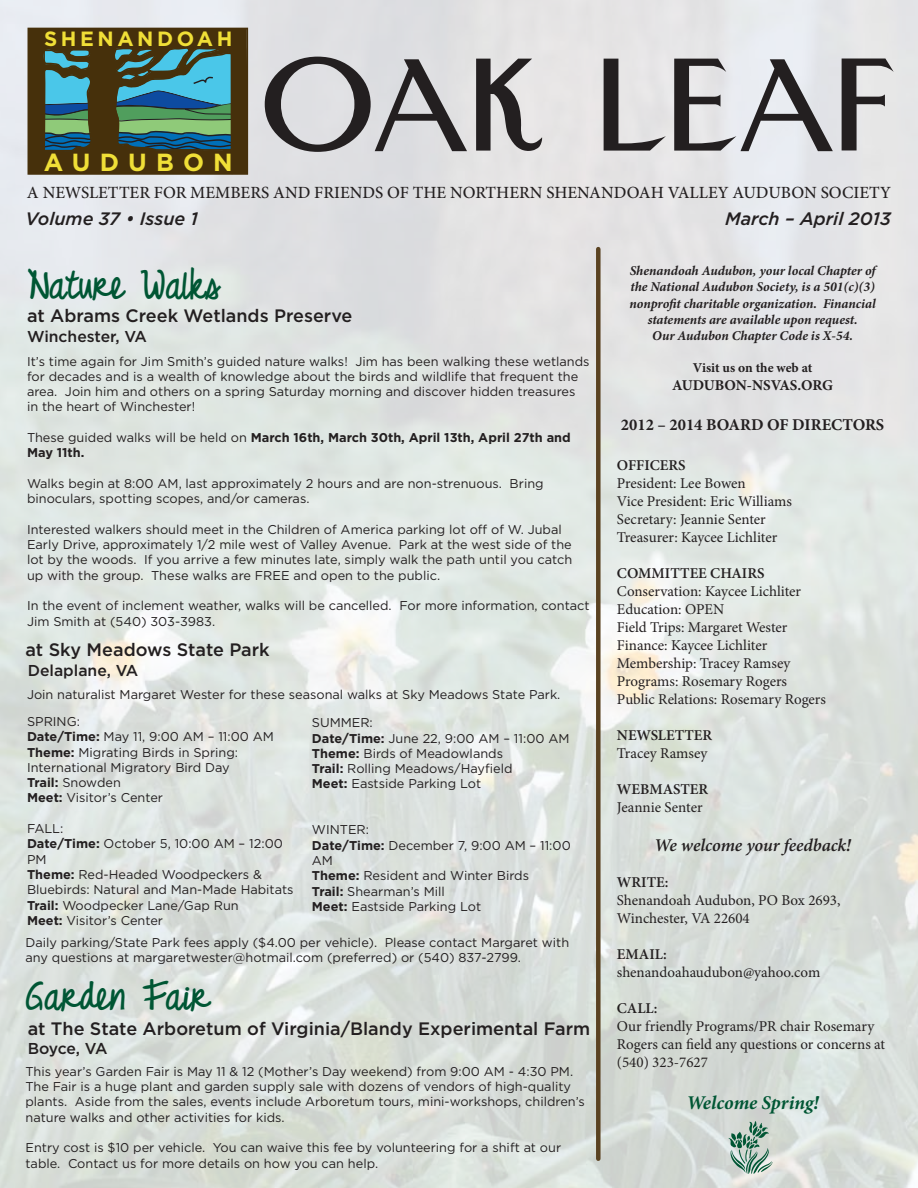
<style>
.page{position:relative;width:918px;height:1188px;background:#fff}
.page>*{position:absolute;margin:0;border:0;box-sizing:border-box;transform-origin:0 0}
.t1{font:108px "Cygnet";color:#231f20}
.t2{font:54px "HFF Floral Stencil";color:#005634}
.t3{font:700 36px "Just Realize";color:#005634}
.t4{font:700 24.75px "Gotham";letter-spacing:.37em;color:#f0df37}
.t5{font:700 20.55px "Gotham";letter-spacing:.17em;color:#f0df37}
.t6{font:italic 700 19.5px "Minion Pro";letter-spacing:-.005em;color:#005634}
.t7{font:500 18px "Gotham";color:#231f20}
.t8{font:italic 500 18px "Gotham";color:#231f20}
.t9{font:italic 600 18px "Minion Pro";letter-spacing:-.005em;color:#231f20}
.t10{font:500 17.1px "Minion Pro";color:#231f20}
.t11{font:700 16.5px "Minion Pro";color:#231f20}
.t12{font:500 15.75px "Gotham";color:#231f20}
.t13{font:15px/18px "Minion Pro";color:#231f20}
.t14{font:600 15px "Minion Pro";color:#231f20}
.t15{font:700 15px "Minion Pro";letter-spacing:-.01em;color:#231f20}
.t16{font:italic 700 13.5px/16.2px "Minion Pro";letter-spacing:-.005em;color:#231f20;text-align:center}
.t17{font:700 13.5px "Minion Pro";letter-spacing:-.005em;color:#231f20}
.t18{font:12.75px/15.3px "Gotham";color:#231f20}
.t19{font:700 12.75px/15.3px "Gotham";color:#231f20}
.s1{font-weight:400}
.s2{font-weight:700}
</style>
<div class="page">
<img style="left:0;top:0;width:918px;height:1188px">
<svg style="left:27px;top:27px;width:222px;height:148px;background:#465c4a"></svg>
<div style="left:596px;top:249px;width:5px;height:910px;background:#5a4221"></div>
<h3 class="t5" style="left:44px;top:25px;width:190px">SHENANDOAH</h3>
<h3 class="t4" style="left:44px;top:146px;width:190px">AUDUBON</h3>
<h1 class="t1" style="left:261px;top:52px;width:640px">OAK LEAF</h1>
<h3 class="t10" style="left:27px;top:181px;width:866px">A NEWSLETTER FOR MEMBERS AND FRIENDS OF THE NORTHERN SHENANDOAH VALLEY AUDUBON SOCIETY</h3>
<h3 class="t8" style="left:26px;top:208px;width:174px">Volume 37 • Issue 1</h3>
<h3 class="t8" style="left:725px;top:208px;width:167px">March – April 2013</h3>
<h3 class="t3" style="left:28px;top:266px;width:194px">Nature Walks</h3>
<h3 class="t7" style="left:27px;top:305px;width:327px">at Abrams Creek Wetlands Preserve</h3>
<p class="t12" style="left:27px;top:327px;width:122px">Winchester, VA</p>
<p class="t18" style="left:27px;top:353px;width:564px">It’s time again for Jim Smith’s guided nature walks! Jim has been walking these wetlands for decades and is a wealth of knowledge about the birds and wildlife that frequent the area. Join him and others on a spring Saturday morning and discover hidden treasures in the heart of Winchester!</p>
<p class="t19" style="left:27px;top:430px;width:545px"><span class="s1">These guided walks will be held on</span> March 16th, March 30th, April 13th, April 27th and<br>May 11th.</p>
<p class="t18" style="left:27px;top:476px;width:518px">Walks begin at 8:00 AM, last approximately 2 hours and are non-strenuous. Bring binoculars, spotting scopes, and/or cameras.</p>
<p class="t18" style="left:27px;top:521px;width:547px">Interested walkers should meet in the Children of America parking lot off of W. Jubal Early Drive, approximately 1/2 mile west of Valley Avenue. Park at the west side of the lot by the woods. If you arrive a few minutes late, simply walk the path until you catch up with the group. These walks are FREE and open to the public.</p>
<p class="t18" style="left:27px;top:598px;width:564px">In the event of inclement weather, walks will be cancelled. For more information, contact<br>Jim Smith at (540) 303-3983.</p>
<h3 class="t7" style="left:26px;top:639px;width:246px">at Sky Meadows State Park</h3>
<p class="t12" style="left:28px;top:662px;width:112px">Delaplane, VA</p>
<p class="t18" style="left:27px;top:714px;width:248px">SPRING:<br><span class="s2">Date/Time:</span> May 11, 9:00 AM – 11:00 AM<br><span class="s2">Theme:</span> Migrating Birds in Spring:<br>International Migratory Bird Day<br><span class="s2">Trail:</span> Snowden<br><span class="s2">Meet:</span> Visitor’s Center</p>
<p class="t18" style="left:27px;top:821px;width:268px">FALL:<br><span class="s2">Date/Time:</span> October 5, 10:00 AM – 12:00<br>PM<br><span class="s2">Theme:</span> Red-Headed Woodpeckers &amp;<br>Bluebirds: Natural and Man-Made Habitats<br><span class="s2">Trail:</span> Woodpecker Lane/Gap Run<br><span class="s2">Meet:</span> Visitor’s Center</p>
<p class="t18" style="left:27px;top:686px;width:535px">Join naturalist Margaret Wester for these seasonal walks at Sky Meadows State Park.</p>
<p class="t18" style="left:312px;top:715px;width:259px">SUMMER:<br><span class="s2">Date/Time:</span> June 22, 9:00 AM – 11:00 AM<br><span class="s2">Theme:</span> Birds of Meadowlands<br><span class="s2">Trail:</span> Rolling Meadows/Hayfield<br><span class="s2">Meet:</span> Eastside Parking Lot</p>
<p class="t18" style="left:312px;top:822px;width:260px">WINTER:<br><span class="s2">Date/Time:</span> December 7, 9:00 AM – 11:00<br>AM<br><span class="s2">Theme:</span> Resident and Winter Birds<br><span class="s2">Trail:</span> Shearman’s Mill<br><span class="s2">Meet:</span> Eastside Parking Lot</p>
<p class="t18" style="left:26px;top:934px;width:545px">Daily parking/State Park fees apply ($4.00 per vehicle). Please contact Margaret with any questions at margaretwester@hotmail.com (preferred) or (540) 837-2799.</p>
<h3 class="t3" style="left:26px;top:976px;width:186px">Garden Fair</h3>
<h3 class="t7" style="left:28px;top:1019px;width:564px">at The State Arboretum of Virginia/Blandy Experimental Farm</h3>
<p class="t12" style="left:28px;top:1040px;width:81px">Boyce, VA</p>
<p class="t18" style="left:26px;top:1063px;width:561px">This year’s Garden Fair is May 11 &amp; 12 (Mother’s Day weekend) from 9:00 AM - 4:30 PM.<br>The Fair is a huge plant and garden supply sale with dozens of vendors of high-quality plants. Aside from the sales, events include Arboretum tours, mini-workshops, children’s nature walks and other activities for kids.</p>
<p class="t18" style="left:26px;top:1140px;width:537px">Entry cost is $10 per vehicle. You can waive this fee by volunteering for a shift at our table. Contact us for more details on how you can help.</p>
<p class="t16" style="left:630px;top:263px;width:248px">Shenandoah Audubon, your local Chapter of the National Audubon Society, is a 501(c)(3) nonprofit charitable organization. Financial statements are available upon request.<br>Our Audubon Chapter Code is X-54.</p>
<p class="t17" style="left:693px;top:359px;width:121px">Visit us on the web at</p>
<p class="t15" style="left:672px;top:375px;width:163px">AUDUBON-NSVAS.ORG</p>
<p class="t11" style="left:621px;top:413px;width:265px">2012 – 2014 BOARD OF DIRECTORS</p>
<p class="t14" style="left:617px;top:454px;width:70px">OFFICERS</p>
<p class="t13" style="left:617px;top:474px;width:177px">President: Lee Bowen<br>Vice President: Eric Williams<br>Secretary: Jeannie Senter<br>Treasurer: Kaycee Lichliter</p>
<p class="t14" style="left:617px;top:562px;width:149px">COMMITTEE CHAIRS</p>
<p class="t13" style="left:617px;top:582px;width:211px">Conservation: Kaycee Lichliter<br>Education: OPEN<br>Field Trips: Margaret Wester<br>Finance: Kaycee Lichliter<br>Membership: Tracey Ramsey<br>Programs: Rosemary Rogers<br>Public Relations: Rosemary Rogers</p>
<p class="t14" style="left:617px;top:724px;width:97px">NEWSLETTER</p>
<p class="t13" style="left:617px;top:744px;width:92px">Tracey Ramsey</p>
<p class="t14" style="left:617px;top:778px;width:93px">WEBMASTER</p>
<p class="t13" style="left:617px;top:798px;width:87px">Jeannie Senter</p>
<h3 class="t9" style="left:654px;top:833px;width:198px">We welcome your feedback!</h3>
<p class="t14" style="left:617px;top:872px;width:53px">WRITE:</p>
<p class="t13" style="left:617px;top:892px;width:225px">Shenandoah Audubon, PO Box 2693,<br>Winchester, VA 22604</p>
<p class="t14" style="left:617px;top:944px;width:51px">EMAIL:</p>
<p class="t13" style="left:617px;top:964px;width:205px">shenandoahaudubon@yahoo.com</p>
<p class="t14" style="left:617px;top:998px;width:42px">CALL:</p>
<p class="t13" style="left:617px;top:1018px;width:270px">Our friendly Programs/PR chair Rosemary<br>Rogers can field any questions or concerns at (540) 323-7627</p>
<h3 class="t6" style="left:686px;top:1089px;width:134px">Welcome Spring!</h3>
<h2 class="t2" style="left:726px;top:1124px;width:51px">5</h2>
</div>
